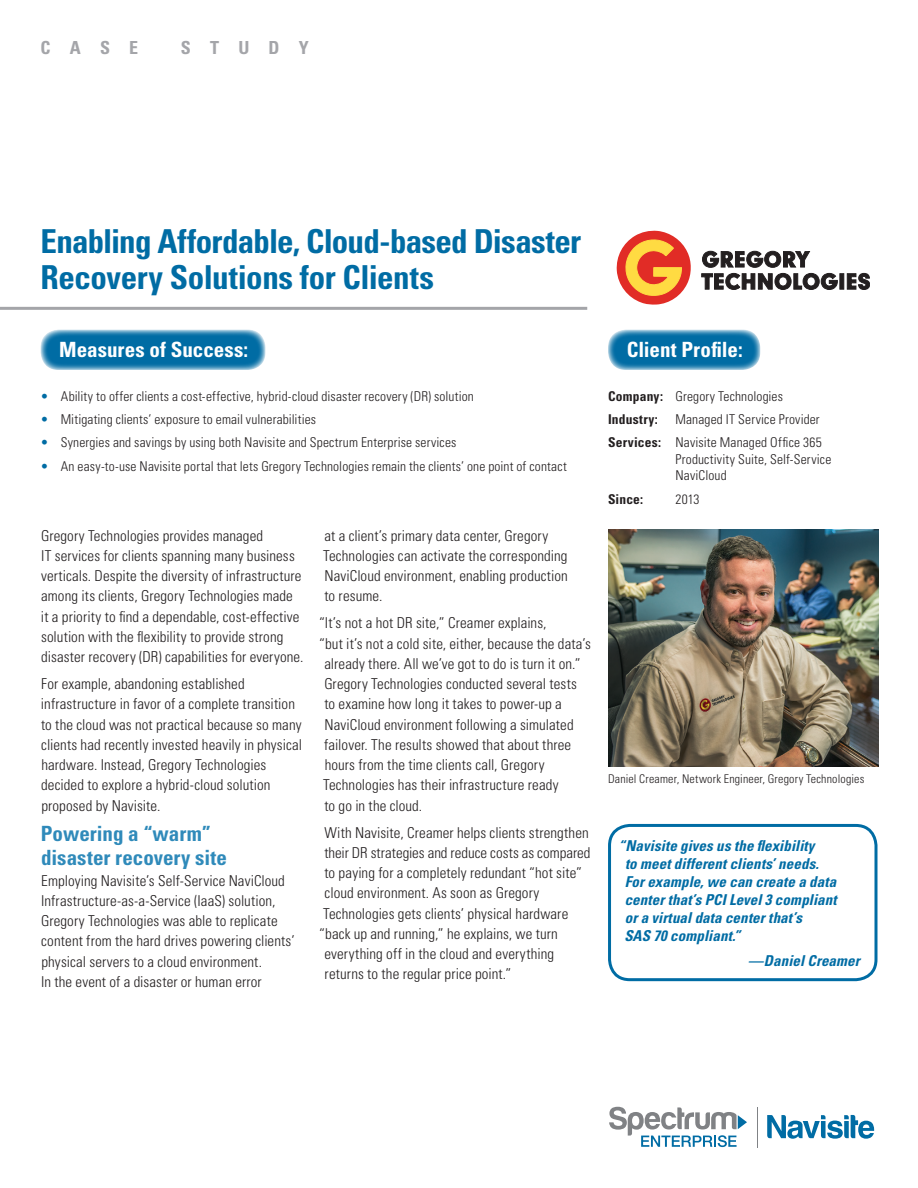
<style>
.page{position:relative;width:918px;height:1188px;background:#fff}
.page>*{position:absolute;margin:0;border:0;box-sizing:border-box;transform-origin:0 0}
.Headlines{font:700 condensed 33px/36px "Univers LT Std";letter-spacing:-.02em;color:#006ca4}
.Subheads{font:700 condensed 21px/24px "Univers LT Std";color:#2f8aba}
.Success_Head{font:700 condensed 21px "Univers LT Std";color:#fff}
.Eyebrow_Text{font:700 condensed 18px "Univers LT Std";letter-spacing:1.07em;color:#a4a5a9}
.Text{font:300 condensed 15px/20.2px "Univers LT Std";letter-spacing:.005em;color:#231f20}
.Quotation_Text{font:italic 700 condensed 15px/18px "Univers LT Std";letter-spacing:.01em;color:#006ca4}
.Attribution_Text{font:italic 700 condensed 15px "Univers LT Std";letter-spacing:.005em;color:#006ca4}
.Success_Text{font:300 condensed 13.5px "Univers LT Std";letter-spacing:.01em;color:#231f20}
.Profile_Text{font:300 condensed 13.5px/16.5px "Univers LT Std";letter-spacing:.01em;color:#231f20}
.Profile_Text-2{font:700 condensed 13.5px "Univers LT Std";letter-spacing:.015em;color:#231f20}
.Photo_Caption{font:300 condensed 12px "Univers LT Std";letter-spacing:.015em;color:#231f20}
.s1{color:#006ca4}
.s2{font-weight:700}
</style>
<div class="page">
<img style="left:608px;top:530px;width:270px;height:236px">
<svg style="left:40px;top:330px;width:226px;height:40px;background:#1a7bad"></svg>
<div style="left:608px;top:824px;width:269px;height:157px;border:3px solid #006ca4;border-radius:20px"></div>
<hr style="left:0;top:307px;width:587px;height:3px;background:#a4a5a9">
<svg style="left:767px;top:1115px;width:107px;height:24px"></svg>
<hr style="left:757px;top:1107px;width:1px;height:41px;background:#808285">
<svg style="left:609px;top:1107px;width:138px;height:40px"></svg>
<svg style="left:617px;top:231px;width:74px;height:74px"></svg>
<svg style="left:701px;top:251px;width:137px;height:39px"></svg>
<div style="left:840px;top:274px;width:4px;height:15px;background:#231f20;border:1px solid #231f20"></div>
<svg style="left:847px;top:273px;width:23px;height:17px"></svg>
<svg style="left:608px;top:330px;width:152px;height:40px;background:#1a7bad"></svg>
<p class="Eyebrow_Text" style="left:40px;top:36px;width:99px">CASE</p>
<p class="Eyebrow_Text" style="left:181px;top:36px;width:130px">STUDY</p>
<p class="Headlines" style="left:40px;top:224px;width:542px">Enabling Affordable, Cloud-based Disaster<br>Recovery Solutions for Clients</p>
<p class="Success_Head" style="left:59px;top:336px;width:191px">Measures of Success:</p>
<p class="Success_Text" style="left:40px;top:388px;width:435px"><span class="s1">•</span> Ability to offer clients a cost-effective, hybrid-cloud disaster recovery (DR) solution</p>
<p class="Success_Text" style="left:40px;top:411px;width:277px"><span class="s1">•</span> Mitigating clients’ exposure to email vulnerabilities</p>
<p class="Success_Text" style="left:40px;top:434px;width:418px"><span class="s1">•</span> Synergies and savings by using both Navisite and Spectrum Enterprise services</p>
<p class="Success_Text" style="left:40px;top:458px;width:528px"><span class="s1">•</span> An easy-to-use Navisite portal that lets Gregory Technologies remain the clients’ one point of contact</p>
<p class="Text" style="left:41px;top:525px;width:264px">Gregory Technologies provides managed<br>IT services for clients spanning many business verticals. Despite the diversity of infrastructure among its clients, Gregory Technologies made it a priority to find a dependable, cost-effective solution with the flexibility to provide strong disaster recovery (DR) capabilities for everyone.</p>
<p class="Text" style="left:41px;top:674px;width:263px">For example, abandoning established infrastructure in favor of a complete transition to the cloud was not practical because so many clients had recently invested heavily in physical hardware. Instead, Gregory Technologies decided to explore a hybrid-cloud solution proposed by Navisite.</p>
<p class="Subheads" style="left:41px;top:822px;width:188px">Powering a “warm” disaster recovery site</p>
<p class="Text" style="left:41px;top:870px;width:255px">Employing Navisite’s Self-Service NaviCloud Infrastructure-as-a-Service (IaaS) solution, Gregory Technologies was able to replicate content from the hard drives powering clients’ physical servers to a cloud environment.<br>In the event of a disaster or human error</p>
<p class="Text" style="left:323px;top:525px;width:246px">at a client’s primary data center, Gregory Technologies can activate the corresponding NaviCloud environment, enabling production to resume.</p>
<p class="Text" style="left:319px;top:613px;width:229px">“It’s not a hot DR site,” Creamer explains,</p>
<p class="Text" style="left:319px;top:633px;width:273px">“but it’s not a cold site, either, because the data’s</p>
<p class="Text" style="left:324px;top:653px;width:258px">already there. All we’ve got to do is turn it on.”</p>
<p class="Text" style="left:324px;top:674px;width:254px">Gregory Technologies conducted several tests</p>
<p class="Text" style="left:324px;top:694px;width:239px">to examine how long it takes to power-up a</p>
<p class="Text" style="left:324px;top:714px;width:251px">NaviCloud environment following a simulated</p>
<p class="Text" style="left:324px;top:734px;width:248px">failover. The results showed that about three</p>
<p class="Text" style="left:325px;top:755px;width:221px">hours from the time clients call, Gregory</p>
<p class="Text" style="left:323px;top:775px;width:237px">Technologies has their infrastructure ready</p>
<p class="Text" style="left:324px;top:795px;width:99px">to go in the cloud.</p>
<p class="Text" style="left:324px;top:822px;width:266px">With Navisite, Creamer helps clients strengthen</p>
<p class="Text" style="left:324px;top:842px;width:268px">their DR strategies and reduce costs as compared</p>
<p class="Text" style="left:324px;top:863px;width:259px">to paying for a completely redundant “hot site”</p>
<p class="Text" style="left:325px;top:883px;width:216px">cloud environment. As soon as Gregory</p>
<p class="Text" style="left:323px;top:903px;width:247px">Technologies gets clients’ physical hardware</p>
<p class="Text" style="left:319px;top:923px;width:240px">“back up and running,” he explains, we turn</p>
<p class="Text" style="left:324px;top:944px;width:231px">everything off in the cloud and everything</p>
<p class="Text" style="left:325px;top:964px;width:188px">returns to the regular price point.”</p>
<p class="Success_Head" style="left:627px;top:336px;width:117px">Client Profile:</p>
<p class="Profile_Text" style="left:608px;top:388px;width:177px"><span class="s2">Company:</span> Gregory Technologies</p>
<p class="Profile_Text-2" style="left:608px;top:411px;width:51px">Industry:</p>
<p class="Profile_Text" style="left:676px;top:411px;width:146px">Managed IT Service Provider</p>
<p class="Profile_Text" style="left:676px;top:434px;width:157px;text-indent:-68px"><span class="s2">Services:</span> Navisite Managed Office 365<br>Productivity Suite, Self-Service<br>NaviCloud</p>
<p class="Profile_Text-2" style="left:608px;top:490px;width:37px">Since:</p>
<p class="Profile_Text" style="left:676px;top:491px;width:26px">2013</p>
<p class="Photo_Caption" style="left:608px;top:772px;width:258px">Daniel Creamer, Network Engineer, Gregory Technologies</p>
<p class="Quotation_Text" style="left:624px;top:837px;width:214px;text-indent:-6px">“Navisite gives us the flexibility<br>to meet different clients’ needs.<br>For example, we can create a data center that’s PCI Level 3 compliant or a virtual data center that’s<br>SAS 70 compliant.”</p>
<p class="Attribution_Text" style="left:748px;top:952px;width:113px">—Daniel Creamer</p>
</div>
